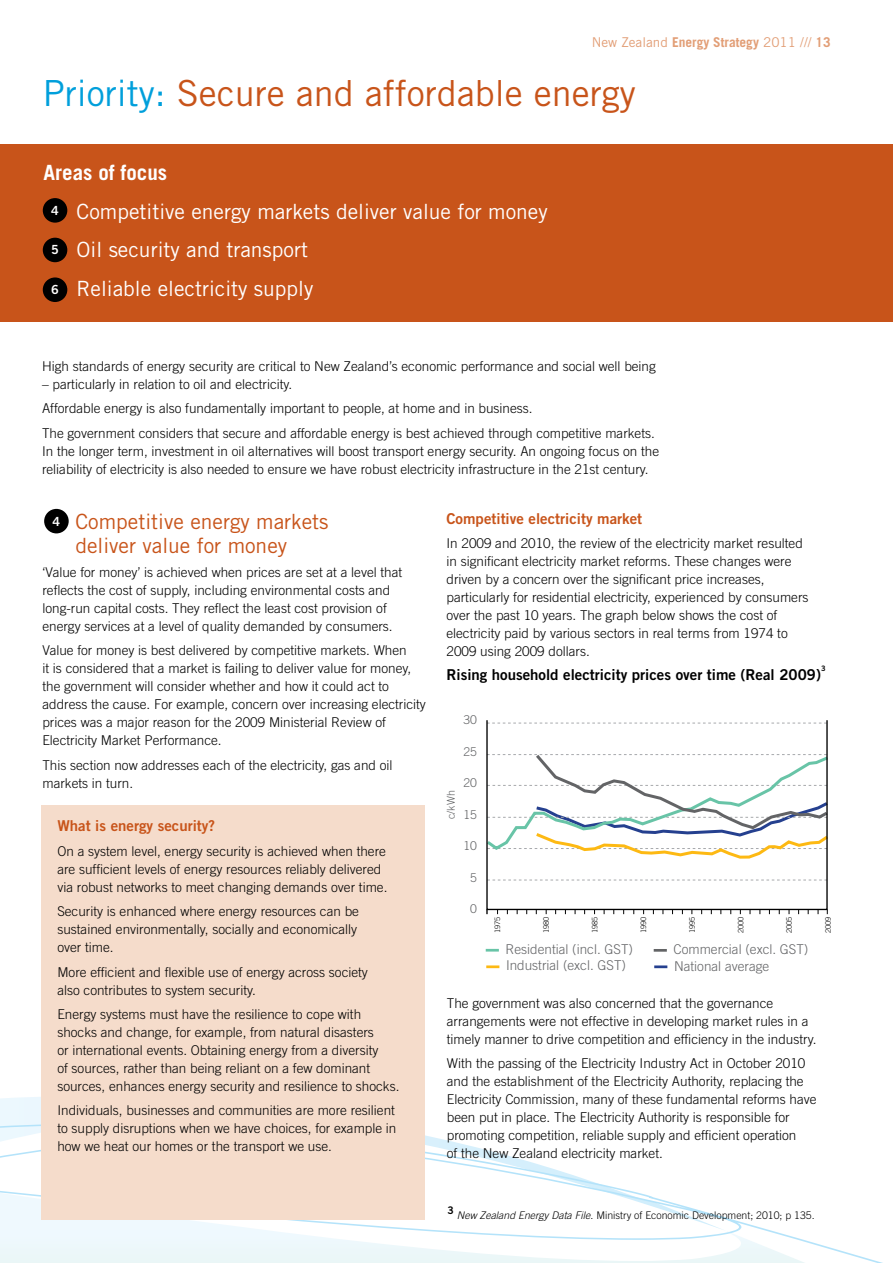
<style>
.page{position:relative;width:893px;height:1263px;background:#fff}
.page>*{position:absolute;margin:0;border:0;box-sizing:border-box;transform-origin:0 0}
.t1{font:36px "Trade Gothic";color:#c8541a}
.t2{font:21px/38.8px "Trade Gothic";color:#fff}
.t3{font:21px/24px "Trade Gothic";color:#c8541a}
.t4{font:700 21px "Trade Gothic";color:#fff}
.t5{font:15px "Trade Gothic Bold Two";color:#000}
.t6{font:15px "Trade Gothic Bold Two";color:#c8541a}
.t7{font:300 13.5px/18px "Trade Gothic";color:#000}
.t8{font:300 13.5px "Trade Gothic";color:#636466}
.t9{font:13.5px "Trade Gothic";color:#e29e76}
.t10{font:12.6px "Trade Gothic Bold Two";color:#fff}
.t11{font:300 12.15px "Trade Gothic";color:#636466}
.t12{font:300 10.8px "Trade Gothic";color:#636466}
.t13{font:300 10.5px "Trade Gothic";color:#000}
.t14{font:300 7.5px "Trade Gothic";color:#000}
.t15{font:7.5px "Trade Gothic Bold Two";color:#000}
.s1{font-weight:700}
.s2{color:#009fdb}
.s3{font-style:italic}
</style>
<div class="page">
<svg style="left:0;top:1096px;width:42px;height:28px"></svg>
<svg style="left:727px;top:1218px;width:156px;height:45px"></svg>
<svg style="left:0;top:1124px;width:727px;height:139px"></svg>
<div style="left:0;top:145px;width:893px;height:177px;background:#c8541a"></div>
<div style="left:42px;top:805px;width:383px;height:415px;background:#f5dccb"></div>
<div style="left:43px;top:198px;width:24px;height:25px;background:#000;border-radius:50%"></div>
<div style="left:43px;top:238px;width:24px;height:24px;background:#000;border-radius:50%"></div>
<div style="left:43px;top:277px;width:24px;height:25px;background:#000;border-radius:50%"></div>
<div style="left:44px;top:509px;width:25px;height:24px;background:#000;border-radius:50%"></div>
<svg style="left:486px;top:949px;width:13px;height:2px"></svg>
<svg style="left:654px;top:949px;width:13px;height:3px"></svg>
<svg style="left:486px;top:965px;width:13px;height:3px"></svg>
<svg style="left:654px;top:965px;width:13px;height:3px"></svg>
<svg style="left:488px;top:723px;width:338px;height:1px"></svg>
<svg style="left:488px;top:880px;width:338px;height:1px"></svg>
<svg style="left:488px;top:754px;width:338px;height:105px"></svg>
<div style="left:486px;top:719px;width:342px;height:191px;border:1px solid #000"></div>
<p class="t9" style="left:592px;top:34px;width:240px">New Zealand <span class="s1">Energy Strategy</span> 2011 /// <span class="s1">13</span></p>
<h1 class="t1" style="left:43px;top:71px;width:594px"><span class="s2">Priority:</span> Secure and affordable energy</h1>
<h2 class="t4" style="left:44px;top:159px;width:125px">Areas of focus</h2>
<h2 class="t2" style="left:77px;top:191px;width:473px">Competitive energy markets deliver value for money<br>Oil security and transport<br>Reliable electricity supply</h2>
<p class="t10" style="left:51px;top:203px;width:9px">4</p>
<p class="t10" style="left:51px;top:242px;width:9px">5</p>
<p class="t10" style="left:51px;top:282px;width:9px">6</p>
<p class="t7" style="left:42px;top:357px;width:615px">High standards of energy security are critical to New Zealand’s economic performance and social well being</p>
<p class="t7" style="left:42px;top:372px;width:614px;line-height:24.5px">– particularly in relation to oil and electricity.<br>Affordable energy is also fundamentally important to people, at home and in business.<br>The government considers that secure and affordable energy is best achieved through competitive markets.</p>
<p class="t7" style="left:42px;top:442px;width:619px">In the longer term, investment in oil alternatives will boost transport energy security. An ongoing focus on the reliability of electricity is also needed to ensure we have robust electricity infrastructure in the 21st century.</p>
<h2 class="t3" style="left:75px;top:509px;width:255px">Competitive energy markets deliver value for money</h2>
<p class="t7" style="left:42px;top:563px;width:361px">‘Value for money’ is achieved when prices are set at a level that reflects the cost of supply, including environmental costs and long-run capital costs. They reflect the least cost provision of energy services at a level of quality demanded by consumers.</p>
<p class="t7" style="left:42px;top:641px;width:385px">Value for money is best delivered by competitive markets. When<br>it is considered that a market is failing to deliver value for money, the government will consider whether and how it could act to address the cause. For example, concern over increasing electricity prices was a major reason for the 2009 Ministerial Review of Electricity Market Performance.</p>
<p class="t7" style="left:42px;top:756px;width:352px">This section now addresses each of the electricity, gas and oil markets in turn.</p>
<p class="t10" style="left:53px;top:513px;width:9px">4</p>
<p class="t6" style="left:57px;top:817px;width:159px">What is energy security?</p>
<p class="t7" style="left:57px;top:842px;width:332px">On a system level, energy security is achieved when there are sufficient levels of energy resources reliably delivered via robust networks to meet changing demands over time.</p>
<p class="t7" style="left:57px;top:902px;width:303px">Security is enhanced where energy resources can be sustained environmentally, socially and economically over time.</p>
<p class="t7" style="left:57px;top:963px;width:312px">More efficient and flexible use of energy across society also contributes to system security.</p>
<p class="t7" style="left:57px;top:1005px;width:344px">Energy systems must have the resilience to cope with shocks and change, for example, from natural disasters<br>or international events. Obtaining energy from a diversity<br>of sources, rather than being reliant on a few dominant sources, enhances energy security and resilience to shocks.</p>
<p class="t7" style="left:57px;top:1101px;width:341px;text-align:justify">Individuals, businesses and communities are more resilient to supply disruptions when we have choices, for example in how we heat our homes or the transport we use.</p>
<p class="t6" style="left:446px;top:509px;width:197px">Competitive electricity market</p>
<p class="t7" style="left:446px;top:534px;width:363px">In 2009 and 2010, the review of the electricity market resulted in significant electricity market reforms. These changes were driven by a concern over the significant price increases, particularly for residential electricity, experienced by consumers over the past 10 years. The graph below shows the cost of electricity paid by various sectors in real terms from 1974 to 2009 using 2009 dollars.</p>
<p class="t5" style="left:446px;top:666px;width:376px">Rising household electricity prices over time (Real 2009)</p>
<p class="t15" style="left:821px;top:664px;width:6px">3</p>
<p class="t12" style="left:444px;top:819px;width:30px;rotate:-90deg">c/kWh</p>
<p class="t11" style="left:464px;top:713px;width:15px">30</p>
<p class="t11" style="left:464px;top:744px;width:15px">25</p>
<p class="t11" style="left:464px;top:776px;width:15px">20</p>
<p class="t11" style="left:464px;top:807px;width:15px">15</p>
<p class="t11" style="left:464px;top:839px;width:15px">10</p>
<p class="t11" style="left:470px;top:870px;width:8px">5</p>
<p class="t11" style="left:470px;top:902px;width:8px">0</p>
<p class="t14" style="left:493px;top:933px;width:18px;rotate:-90deg">1975</p>
<p class="t14" style="left:542px;top:933px;width:18px;rotate:-90deg">1980</p>
<p class="t14" style="left:590px;top:933px;width:18px;rotate:-90deg">1985</p>
<p class="t14" style="left:639px;top:933px;width:18px;rotate:-90deg">1990</p>
<p class="t14" style="left:688px;top:933px;width:18px;rotate:-90deg">1995</p>
<p class="t14" style="left:736px;top:933px;width:18px;rotate:-90deg">2000</p>
<p class="t14" style="left:785px;top:933px;width:18px;rotate:-90deg">2005</p>
<p class="t14" style="left:824px;top:933px;width:18px;rotate:-90deg">2009</p>
<p class="t8" style="left:505px;top:941px;width:129px">Residential (incl. GST)</p>
<p class="t8" style="left:673px;top:941px;width:136px">Commercial (excl. GST)</p>
<p class="t8" style="left:506px;top:958px;width:122px">Industrial (excl. GST)</p>
<p class="t8" style="left:674px;top:958px;width:97px">National average</p>
<p class="t7" style="left:447px;top:994px;width:371px">The government was also concerned that the governance arrangements were not effective in developing market rules in a timely manner to drive competition and efficiency in the industry.</p>
<p class="t7" style="left:447px;top:1054px;width:371px">With the passing of the Electricity Industry Act in October 2010 and the establishment of the Electricity Authority, replacing the Electricity Commission, many of these fundamental reforms have been put in place. The Electricity Authority is responsible for promoting competition, reliable supply and efficient operation<br>of the New Zealand electricity market.</p>
<p class="t13" style="left:448px;top:1209px;width:369px"><sup>3</sup> <span class="s3">New Zealand Energy Data File</span>. Ministry of Economic Development; 2010; p 135.</p>
</div>
